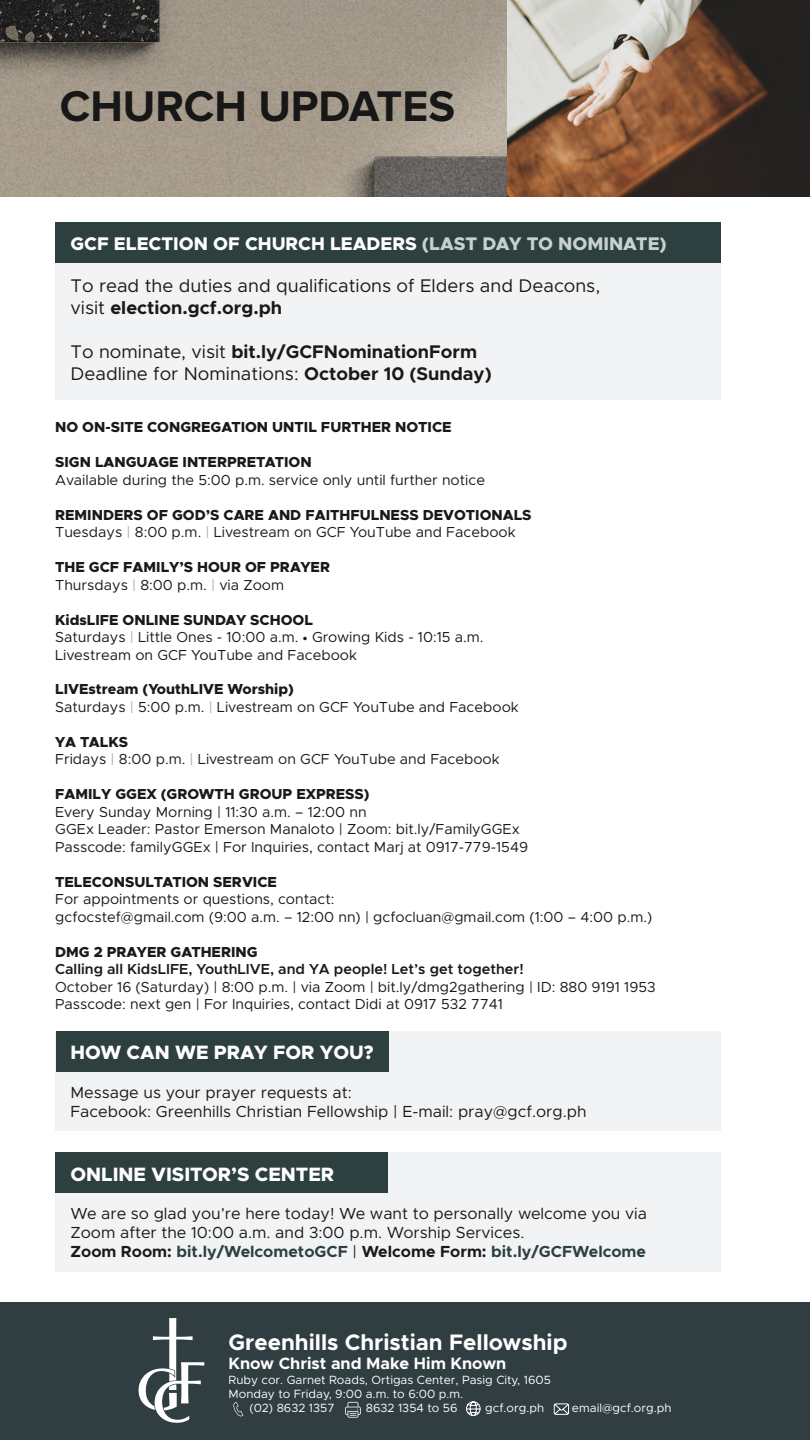
<style>
.page{position:relative;width:810px;height:1440px;background:#fff}
.page>*{position:absolute;margin:0;border:0;box-sizing:border-box;transform-origin:0 0}
.t1{font:700 44.4px "Proxima Nova";color:#171718}
.t2{font:700 22.5px "Metropolis";color:#fff}
.t3{font:800 19.42px "Metropolis";color:#fff}
.t4{font:18.38px "Metropolis";color:#1a191a}
.t5{font:700 18.38px "Metropolis";color:#1a191a}
.t6{font:800 18.38px "Metropolis";color:#fff}
.t7{font:700 16.5px "Metropolis";color:#fff}
.t8{font:16.12px/19.4px "Metropolis";color:#1a191a}
.t9{font:700 16.12px "Metropolis";color:#2d3f3f}
.t10{font:14.55px/17.5px "Metropolis";color:#1a191a}
.t11{font:800 14.55px "Metropolis";color:#1a191a}
.t12{font:600 14.55px "Metropolis";color:#1a191a}
.t13{font:12px "Metropolis";color:#fff}
.s1{color:#c7d2cf}
.s2{font-weight:400}
.s3{font-weight:700}
.s4{color:#a8a9ad}
.s5{font-family:"Proxima Nova";font-weight:700}
.s6{font-weight:800}
.s7{color:#1a191a}
.s8{font-weight:400;color:#1a191a}
</style>
<div class="page">
<div style="left:0;top:1302px;width:810px;height:138px;background:#303e41"></div>
<img style="left:0;top:0;width:507px;height:196px">
<svg style="left:507px;top:0;width:303px;height:196px;background:#7e6858"></svg>
<svg style="left:138px;top:1318px;width:66px;height:105px"></svg>
<svg style="left:233px;top:1402px;width:10px;height:14px"></svg>
<svg style="left:466px;top:1401px;width:15px;height:15px"></svg>
<svg style="left:553px;top:1403px;width:16px;height:12px"></svg>
<svg style="left:345px;top:1402px;width:16px;height:16px"></svg>
<div style="left:56px;top:1152px;width:665px;height:120px;background:#f2f3f4"></div>
<div style="left:56px;top:1152px;width:332px;height:41px;background:#2d3f3f"></div>
<div style="left:56px;top:1031px;width:665px;height:100px;background:#f2f3f4"></div>
<div style="left:56px;top:1031px;width:332px;height:41px;background:#2d3f3f"></div>
<div style="left:56px;top:222px;width:665px;height:177px;background:#f2f3f4"></div>
<div style="left:56px;top:222px;width:665px;height:41px;background:#2d3f3f"></div>
<p class="t1" style="left:60px;top:81px;width:397px">CHURCH UPDATES</p>
<p class="t6" style="left:71px;top:232px;width:598px">GCF ELECTION OF CHURCH LEADERS <span class="s1">(LAST DAY TO NOMINATE)</span></p>
<p class="t3" style="left:71px;top:231px;width:166px">READY, SET, GO!</p>
<p class="t4" style="left:71px;top:274px;width:531px">To read the duties and qualifications of Elders and Deacons,</p>
<p class="t5" style="left:71px;top:296px;width:213px"><span class="s2">visit</span> election.gcf.org.ph</p>
<p class="t5" style="left:71px;top:340px;width:408px"><span class="s2">To nominate, visit</span> bit.ly/GCFNominationForm</p>
<p class="t4" style="left:71px;top:362px;width:423px">Deadline for Nominations: <span class="s3">October 10 (Sunday)</span></p>
<p class="t11" style="left:55px;top:418px;width:398px">NO ON-SITE CONGREGATION UNTIL FURTHER NOTICE</p>
<p class="t11" style="left:55px;top:453px;width:258px">SIGN LANGUAGE INTERPRETATION</p>
<p class="t10" style="left:55px;top:471px;width:431px">Available during the 5:00 p.m. service only until further notice</p>
<p class="t11" style="left:55px;top:505px;width:478px">REMINDERS OF GOD’S CARE AND FAITHFULNESS DEVOTIONALS</p>
<p class="t10" style="left:55px;top:523px;width:462px">Tuesdays <span class="s4">|</span> 8:00 p.m. <span class="s4">|</span> Livestream on GCF YouTube and Facebook</p>
<p class="t11" style="left:55px;top:558px;width:276px">THE GCF FAMILY’S HOUR OF PRAYER</p>
<p class="t10" style="left:55px;top:576px;width:231px">Thursdays <span class="s4">|</span> 8:00 p.m. <span class="s4">|</span> via Zoom</p>
<p class="t11" style="left:55px;top:610px;width:259px">KidsLIFE ONLINE SUNDAY SCHOOL</p>
<p class="t10" style="left:55px;top:628px;width:430px">Saturdays <span class="s4">|</span> Little Ones - 10:00 a.m. <span class="s5">•</span> Growing Kids - 10:15 a.m.</p>
<p class="t10" style="left:55px;top:646px;width:303px">Livestream on GCF YouTube and Facebook</p>
<p class="t10" style="left:55px;top:681px;width:465px"><span class="s6">LIVEstream (YouthLIVE Worship)<br></span>Saturdays <span class="s4">|</span> 5:00 p.m. <span class="s4">|</span> Livestream on GCF YouTube and Facebook</p>
<p class="t11" style="left:55px;top:733px;width:74px">YA TALKS</p>
<p class="t10" style="left:55px;top:751px;width:446px">Fridays <span class="s4">|</span> 8:00 p.m. <span class="s4">|</span> Livestream on GCF YouTube and Facebook</p>
<p class="t11" style="left:55px;top:785px;width:316px">FAMILY GGEX (GROWTH GROUP EXPRESS)</p>
<p class="t10" style="left:55px;top:803px;width:313px">Every Sunday Morning | 11:30 a.m. – 12:00 nn</p>
<p class="t10" style="left:55px;top:821px;width:466px">GGEx Leader: Pastor Emerson Manaloto | Zoom: bit.ly/FamilyGGEx</p>
<p class="t10" style="left:55px;top:838px;width:475px">Passcode: familyGGEx | For Inquiries, contact Marj at 0917-779-1549</p>
<p class="t11" style="left:55px;top:872px;width:223px">TELECONSULTATION SERVICE</p>
<p class="t10" style="left:55px;top:890px;width:281px">For appointments or questions, contact:</p>
<p class="t10" style="left:55px;top:908px;width:599px">gcfocstef@gmail.com (9:00 a.m. – 12:00 nn) | gcfocluan@gmail.com (1:00 – 4:00 p.m.)</p>
<p class="t11" style="left:55px;top:942px;width:204px">DMG 2 PRAYER GATHERING</p>
<p class="t12" style="left:55px;top:960px;width:470px">Calling all KidsLIFE, YouthLIVE, and YA people! Let’s get together!</p>
<p class="t10" style="left:55px;top:978px;width:602px">October 16 (Saturday) | 8:00 p.m. | via Zoom | bit.ly/dmg2gathering | ID: 880 9191 1953</p>
<p class="t10" style="left:55px;top:995px;width:449px">Passcode: next gen | For Inquiries, contact Didi at 0917 532 7741</p>
<p class="t3" style="left:71px;top:1040px;width:305px">HOW CAN WE PRAY FOR YOU?</p>
<p class="t8" style="left:71px;top:1082px;width:283px">Message us your prayer requests at:</p>
<p class="t8" style="left:71px;top:1102px;width:518px">Facebook: Greenhills Christian Fellowship | E-mail: pray@gcf.org.ph</p>
<p class="t3" style="left:71px;top:1162px;width:265px">ONLINE VISITOR’S CENTER</p>
<p class="t8" style="left:71px;top:1203px;width:578px">We are so glad you’re here today! We want to personally welcome you via<br>Zoom after the 10:00 a.m. and 3:00 p.m. Worship Services.</p>
<p class="t9" style="left:71px;top:1241px;width:577px"><span class="s7">Zoom Room:</span> bit.ly/WelcometoGCF <span class="s8">|</span> <span class="s7">Welcome Form:</span> bit.ly/GCFWelcome</p>
<p class="t2" style="left:229px;top:1328px;width:341px">Greenhills Christian Fellowship</p>
<p class="t7" style="left:229px;top:1353px;width:279px">Know Christ and Make Him Known</p>
<p class="t13" style="left:229px;top:1372px;width:324px">Ruby cor. Garnet Roads, Ortigas Center, Pasig City, 1605</p>
<p class="t13" style="left:229px;top:1387px;width:236px">Monday to Friday, 9:00 a.m. to 6:00 p.m.</p>
<p class="t13" style="left:249px;top:1401px;width:87px">(02) 8632 1357</p>
<p class="t13" style="left:366px;top:1401px;width:93px">8632 1354 to 56</p>
<p class="t13" style="left:485px;top:1401px;width:60px">gcf.org.ph</p>
<p class="t13" style="left:572px;top:1401px;width:101px">email@gcf.org.ph</p>
</div>
